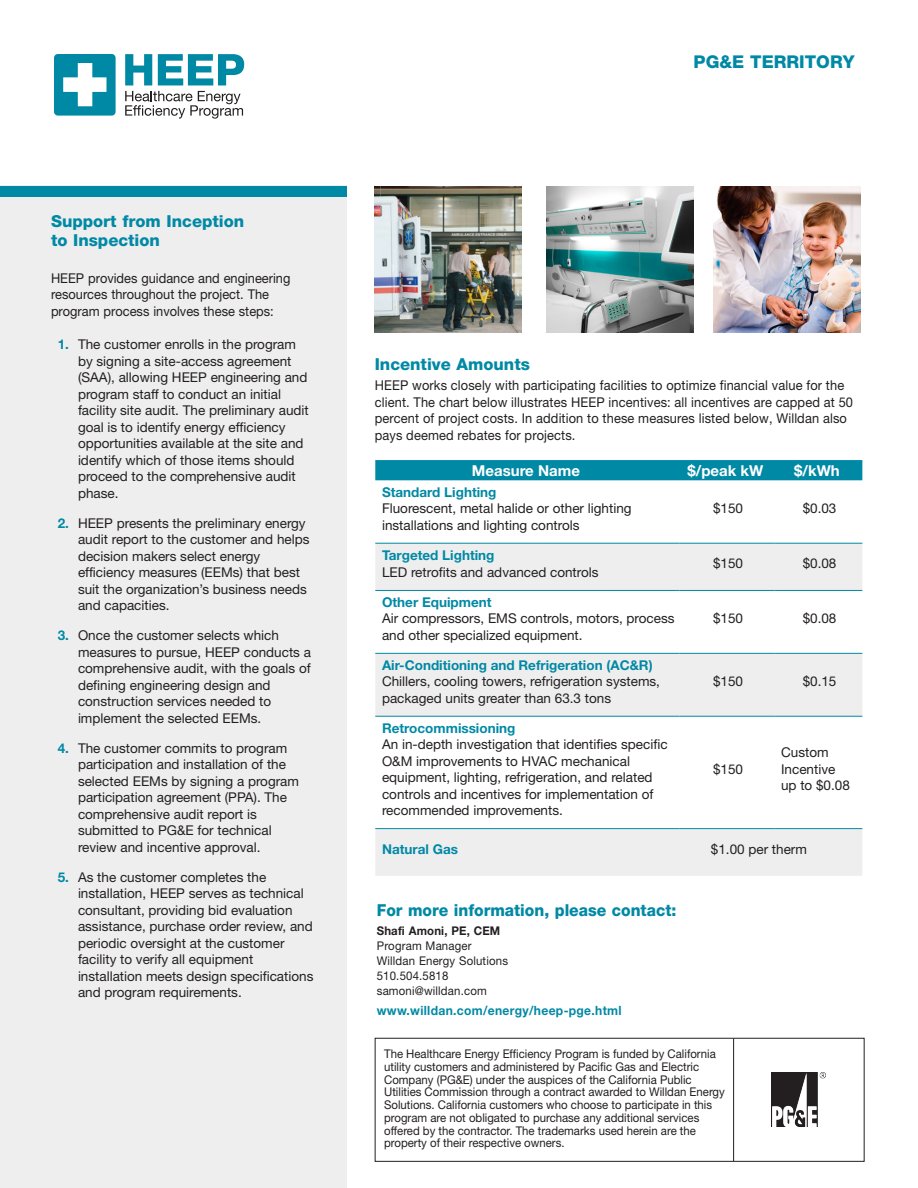
<style>
.page{position:relative;width:918px;height:1188px;background:#fff}
.page>*{position:absolute;margin:0;border:0;box-sizing:border-box;transform-origin:0 0}
.t1{font:800 17.7px "Helvetica Neue LT Std";color:#0089a5}
.subhead{font:800 16.5px/19.5px "Helvetica Neue LT Std";color:#0089a5}
.subhead-2{font:800 16.5px "Helvetica Neue LT Std";color:#0089a5;scale:.95 1}
.t2{font:700 15px "Helvetica Neue LT Std";color:#fff}
.backtext{font:13.5px/16.5px "Helvetica Neue LT Std";color:#231f20}
.backtext-2{font:13.5px/16.5px "Helvetica Neue LT Std";color:#231f20;scale:.95 1}
.t3{font:700 13.5px "Helvetica Neue LT Std";color:#0089a5}
.Intro{font:13.5px/16.5px "Helvetica Neue LT Std";color:#231f20;scale:.95 1}
.t4{font:700 12.75px "Helvetica Neue LT Std";letter-spacing:.025em;color:#0089a5;scale:.95 1}
.Intro-2{font:12px/12.8px "Helvetica Neue LT Std";color:#231f20;scale:.95 1}
.s1{font-weight:700;color:#0089a5}
.s2{font-weight:700}
</style>
<div class="page">
<svg style="left:374px;top:1038px;width:491px;height:124px"></svg>
<div style="left:0;top:186px;width:346px;height:1002px;background:#eeeeef"></div>
<div style="left:0;top:186px;width:346px;height:10px;background:#0089a5"></div>
<div style="left:54px;top:54px;width:62px;height:62px;background:#0089a5;border-radius:4px"></div>
<svg style="left:125px;top:54px;width:27px;height:31px"></svg>
<svg style="left:158px;top:54px;width:86px;height:31px"></svg>
<svg style="left:125px;top:91px;width:118px;height:28px"></svg>
<svg style="left:63px;top:63px;width:43px;height:43px"></svg>
<img style="left:375px;top:186px;width:147px;height:147px">
<img style="left:546px;top:186px;width:147px;height:147px">
<img style="left:714px;top:186px;width:147px;height:147px">
<div style="left:375px;top:460px;width:487px;height:20px;background:#0089a5"></div>
<svg style="left:375px;top:544px;width:487px;height:332px"></svg>
<hr style="left:375px;top:543px;width:304px;height:1px;background:#0089a5">
<hr style="left:679px;top:543px;width:95px;height:1px;background:#0089a5">
<hr style="left:774px;top:543px;width:88px;height:1px;background:#0089a5">
<hr style="left:375px;top:590px;width:304px;height:1px;background:#0089a5">
<hr style="left:679px;top:590px;width:95px;height:1px;background:#0089a5">
<hr style="left:774px;top:590px;width:88px;height:1px;background:#0089a5">
<hr style="left:375px;top:653px;width:304px;height:1px;background:#0089a5">
<hr style="left:679px;top:653px;width:95px;height:1px;background:#0089a5">
<hr style="left:774px;top:653px;width:88px;height:1px;background:#0089a5">
<hr style="left:375px;top:716px;width:304px;height:1px;background:#0089a5">
<hr style="left:679px;top:716px;width:95px;height:1px;background:#0089a5">
<hr style="left:774px;top:716px;width:88px;height:1px;background:#0089a5">
<hr style="left:375px;top:828px;width:304px;height:1px;background:#0089a5">
<hr style="left:679px;top:828px;width:95px;height:1px;background:#0089a5">
<hr style="left:774px;top:828px;width:88px;height:1px;background:#0089a5">
<img style="left:771px;top:1072px;width:55px;height:54px">
<hr style="left:733px;top:1039px;width:1px;height:122px;background:#231f20">
<p class="subhead" style="left:51px;top:211px;width:195px">Support from Inception to Inspection</p>
<p class="Intro" style="left:51px;top:270px;width:254px">HEEP provides guidance and engineering resources throughout the project. The program process involves these steps:</p>
<p class="backtext" style="left:78px;top:336px;width:232px;text-indent:-20px"><span class="s1">1.</span> The customer enrolls in the program by signing a site-access agreement (SAA), allowing HEEP engineering and program staff to conduct an initial facility site audit. The preliminary audit goal is to identify energy efficiency opportunities available at the site and identify which of those items should proceed to the comprehensive audit phase.</p>
<p class="backtext" style="left:78px;top:514px;width:233px;text-indent:-20px"><span class="s1">2.</span> HEEP presents the preliminary energy audit report to the customer and helps decision makers select energy efficiency measures (EEMs) that best suit the organization’s business needs and capacities.</p>
<p class="backtext" style="left:78px;top:627px;width:235px;text-indent:-20px"><span class="s1">3.</span> Once the customer selects which measures to pursue, HEEP conducts a comprehensive audit, with the goals of defining engineering design and construction services needed to implement the selected EEMs.</p>
<p class="backtext" style="left:78px;top:739px;width:223px;text-indent:-20px"><span class="s1">4.</span> The customer commits to program participation and installation of the selected EEMs by signing a program participation agreement (PPA). The comprehensive audit report is submitted to PG&amp;E for technical review and incentive approval.</p>
<p class="backtext" style="left:78px;top:868px;width:237px;text-indent:-20px"><span class="s1">5.</span> As the customer completes the installation, HEEP serves as technical consultant, providing bid evaluation assistance, purchase order review, and periodic oversight at the customer facility to verify all equipment installation meets design specifications and program requirements.</p>
<p class="t1" style="left:694px;top:51px;width:162px">PG&amp;E TERRITORY</p>
<p class="subhead" style="left:375px;top:355px;width:157px">Incentive Amounts</p>
<p class="backtext-2" style="left:375px;top:377px;width:505px">HEEP works closely with participating facilities to optimize financial value for the client. The chart below illustrates HEEP incentives: all incentives are capped at 50 percent of project costs. In addition to these measures listed below, Willdan also pays deemed rebates for projects.</p>
<p class="t2" style="left:472px;top:461px;width:110px">Measure Name</p>
<p class="t2" style="left:688px;top:461px;width:77px">$/peak kW</p>
<p class="t2" style="left:794px;top:461px;width:47px">$/kWh</p>
<p class="t3" style="left:382px;top:484px;width:116px">Standard Lighting</p>
<p class="backtext" style="left:382px;top:500px;width:251px">Fluorescent, metal halide or other lighting installations and lighting controls</p>
<p class="backtext" style="left:713px;top:500px;width:32px">$150</p>
<p class="backtext" style="left:803px;top:500px;width:35px">$0.03</p>
<p class="t3" style="left:382px;top:547px;width:114px">Targeted Lighting</p>
<p class="backtext" style="left:382px;top:563px;width:218px">LED retrofits and advanced controls</p>
<p class="backtext" style="left:713px;top:555px;width:32px">$150</p>
<p class="backtext" style="left:803px;top:555px;width:35px">$0.08</p>
<p class="t3" style="left:382px;top:594px;width:111px">Other Equipment</p>
<p class="backtext" style="left:382px;top:610px;width:294px">Air compressors, EMS controls, motors, process and other specialized equipment.</p>
<p class="backtext" style="left:713px;top:610px;width:32px">$150</p>
<p class="backtext" style="left:803px;top:610px;width:35px">$0.08</p>
<p class="t3" style="left:382px;top:657px;width:272px">Air-Conditioning and Refrigeration (AC&amp;R)</p>
<p class="backtext" style="left:382px;top:673px;width:279px">Chillers, cooling towers, refrigeration systems, packaged units greater than 63.3 tons</p>
<p class="backtext" style="left:713px;top:673px;width:32px">$150</p>
<p class="backtext" style="left:803px;top:673px;width:35px">$0.15</p>
<p class="t3" style="left:382px;top:719px;width:135px">Retrocommissioning</p>
<p class="backtext" style="left:382px;top:736px;width:287px">An in-depth investigation that identifies specific O&amp;M improvements to HVAC mechanical equipment, lighting, refrigeration, and related controls and incentives for implementation of recommended improvements.</p>
<p class="backtext" style="left:781px;top:744px;width:70px">Custom<br>Incentive up to $0.08</p>
<p class="backtext" style="left:713px;top:761px;width:32px">$150</p>
<p class="t3" style="left:382px;top:841px;width:77px">Natural Gas</p>
<p class="backtext" style="left:711px;top:840px;width:98px">$1.00 per therm</p>
<p class="subhead-2" style="left:377px;top:901px;width:317px">For more information, please contact:</p>
<p class="Intro-2" style="left:377px;top:923px;width:140px;line-height:15px"><span class="s2">Shafi Amoni, PE, CEM<br></span>Program Manager<br>Willdan Energy Solutions<br>510.504.5818 samoni@willdan.com</p>
<p class="t4" style="left:377px;top:1003px;width:259px">www.willdan.com/energy/heep-pge.html</p>
<p class="Intro-2" style="left:384px;top:1047px;width:360px">The Healthcare Energy Efficiency Program is funded by California utility customers and administered by Pacific Gas and Electric Company (PG&amp;E) under the auspices of the California Public Utilities Commission through a contract awarded to Willdan Energy Solutions. California customers who choose to participate in this program are not obligated to purchase any additional services offered by the contractor. The trademarks used herein are the property of their respective owners.</p>
</div>
